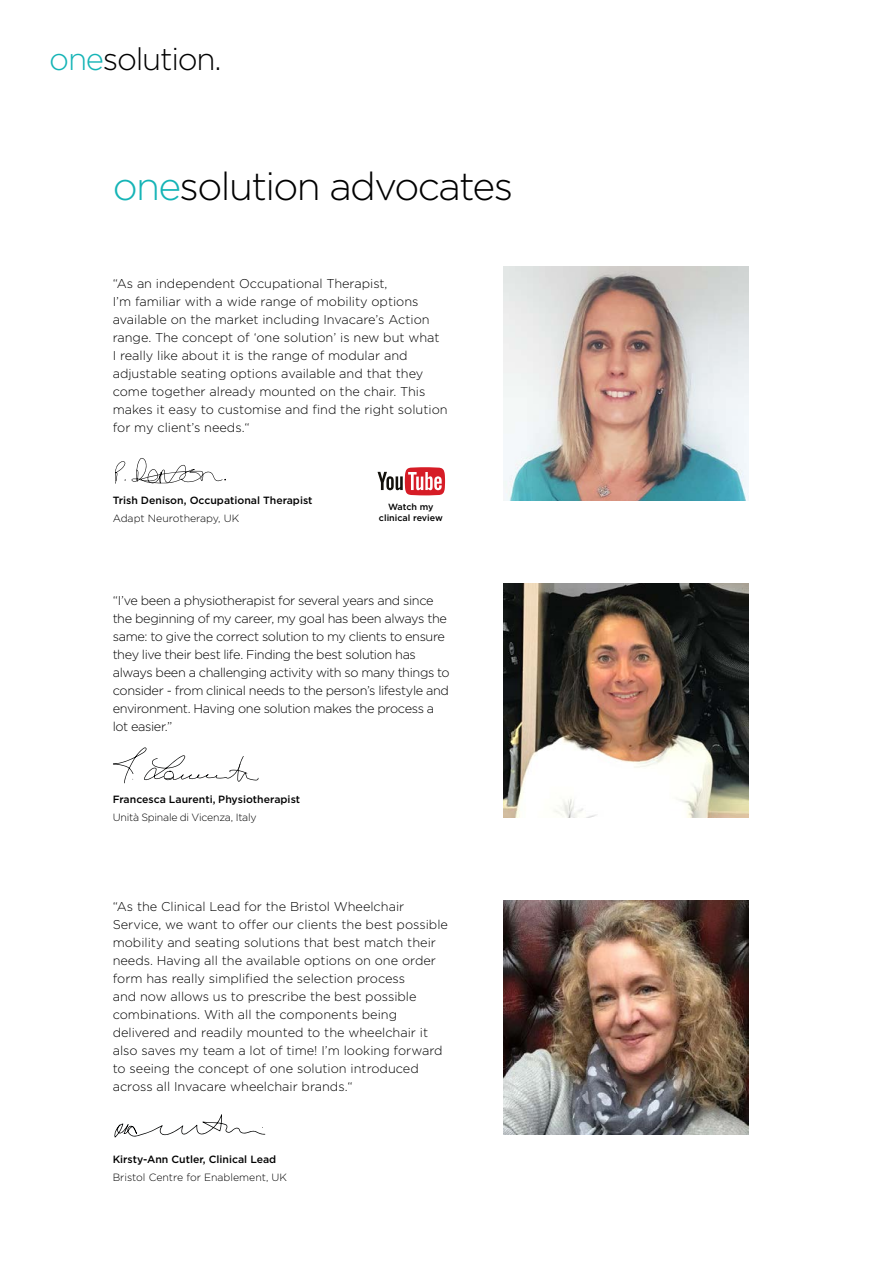
<style>
.page{position:relative;width:893px;height:1263px;background:#fff}
.page>*{position:absolute;margin:0;border:0;box-sizing:border-box;transform-origin:0 0}
.t1{font:300 39px "Gotham";letter-spacing:-.04em;color:#000}
.t2{font:300 31.2px "Gotham";letter-spacing:-.04em;color:#000}
.t3{font:300 12.75px/18px "Gotham";color:#000}
.t4{font:300 12.75px/18px "Gotham";letter-spacing:-.03em;color:#000}
.t5{font:500 10.5px "Gotham";color:#000}
.t6{font:300 10.5px "Gotham";letter-spacing:-.005em;color:#000}
.t7{font:500 9px/10.8px "Gotham";color:#000;text-align:center}
.s1{color:#15b4b6}
</style>
<div class="page">
<img style="left:504px;top:900px;width:244px;height:234px">
<img style="left:504px;top:267px;width:244px;height:234px">
<svg style="left:115px;top:461px;width:11px;height:23px"></svg>
<svg style="left:132px;top:458px;width:94px;height:26px"></svg>
<img style="left:504px;top:584px;width:244px;height:234px">
<svg style="left:113px;top:747px;width:146px;height:36px"></svg>
<svg style="left:378px;top:467px;width:67px;height:28px"></svg>
<svg style="left:114px;top:1114px;width:151px;height:23px"></svg>
<h2 class="t2" style="left:49px;top:39px;width:174px"><span class="s1">one</span>solution.</h2>
<h1 class="t1" style="left:113px;top:161px;width:402px"><span class="s1">one</span>solution advocates</h1>
<p class="t3" style="left:113px;top:274px;width:336px">“As an independent Occupational Therapist,<br>I’m familiar with a wide range of mobility options available on the market including Invacare’s Action range. The concept of ‘one solution’ is new but what<br>I really like about it is the range of modular and adjustable seating options available and that they come together already mounted on the chair. This makes it easy to customise and find the right solution for my client’s needs.“</p>
<p class="t5" style="left:113px;top:494px;width:201px">Trish Denison, Occupational Therapist</p>
<p class="t6" style="left:113px;top:512px;width:128px">Adapt Neurotherapy, UK</p>
<p class="t7" style="left:379px;top:501px;width:65px">Watch my clinical review</p>
<p class="t4" style="left:113px;top:591px;width:338px">“I’ve been a physiotherapist for several years and since the beginning of my career, my goal has been always the same: to give the correct solution to my clients to ensure they live their best life. Finding the best solution has always been a challenging activity with so many things to consider - from clinical needs to the person’s lifestyle and environment. Having one solution makes the process a lot easier.”</p>
<p class="t5" style="left:113px;top:793px;width:189px">Francesca Laurenti, Physiotherapist</p>
<p class="t6" style="left:113px;top:811px;width:145px">Unità Spinale di Vicenza, Italy</p>
<p class="t3" style="left:113px;top:897px;width:337px">“As the Clinical Lead for the Bristol Wheelchair Service, we want to offer our clients the best possible mobility and seating solutions that best match their needs. Having all the available options on one order form has really simplified the selection process<br>and now allows us to prescribe the best possible combinations. With all the components being delivered and readily mounted to the wheelchair it also saves my team a lot of time! I’m looking forward to seeing the concept of one solution introduced across all Invacare wheelchair brands.“</p>
<p class="t5" style="left:113px;top:1152px;width:165px">Kirsty-Ann Cutler, Clinical Lead</p>
<p class="t6" style="left:113px;top:1170px;width:176px">Bristol Centre for Enablement, UK</p>
</div>
